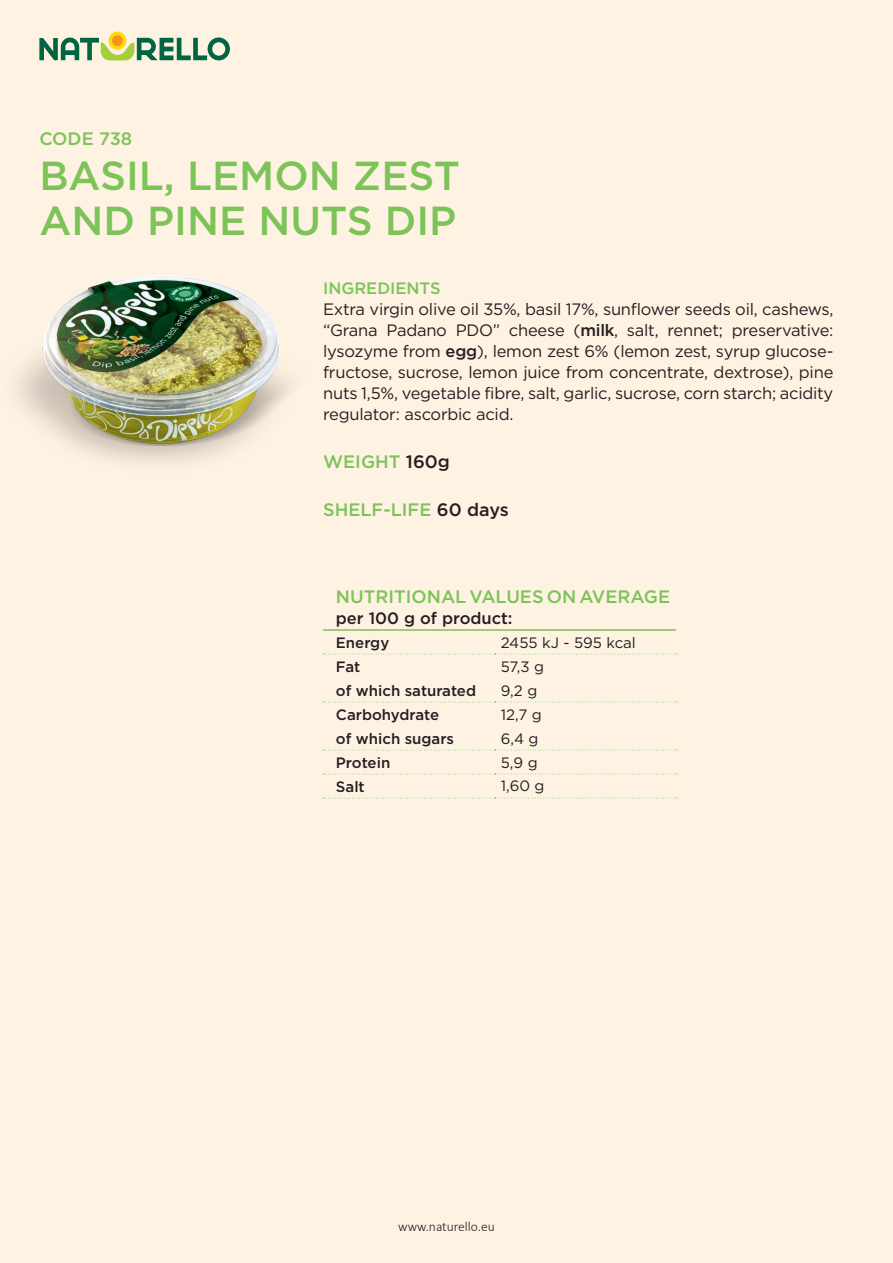
<style>
.page{position:relative;width:893px;height:1263px;background:#fef2e3}
.page>*{position:absolute;margin:0;border:0;box-sizing:border-box;transform-origin:0 0}
.t1{font:500 40.5px/45px "Gotham";color:#7cc358}
.t2{font:500 18px "Gotham";color:#7cc358}
.t3{font:16.5px/21px "Gotham";letter-spacing:-.015em;color:#231f20;text-align:justify}
.t4{font:500 16.5px "Gotham";color:#231f20}
.t5{font:500 16.5px "Gotham";color:#7cc358}
.t6{font:500 15px "Gotham";color:#231f20}
.t7{font:15px "Gotham";color:#231f20}
.t8{font:300 13.5px "Calibri";color:#231f20}
.s1{font-weight:500}
.s2{color:#231f20}
</style>
<div class="page">
<div style="left:109px;top:32px;width:17px;height:18px;background:#ffdc01;border-radius:50%"></div>
<svg style="left:112px;top:35px;width:11px;height:11px"></svg>
<svg style="left:39px;top:37px;width:191px;height:23px"></svg>
<img style="left:18px;top:275px;width:272px;height:188px">
<svg style="left:324px;top:654px;width:353px;height:1px"></svg>
<svg style="left:324px;top:702px;width:353px;height:1px"></svg>
<svg style="left:324px;top:750px;width:353px;height:1px"></svg>
<svg style="left:324px;top:774px;width:353px;height:1px"></svg>
<svg style="left:324px;top:798px;width:353px;height:1px"></svg>
<hr style="left:323px;top:629px;width:172px;height:2px;background:#7cc358">
<hr style="left:495px;top:629px;width:181px;height:2px;background:#7cc358">
<p class="t2" style="left:39px;top:127px;width:94px">CODE 738</p>
<h1 class="t1" style="left:39px;top:152px;width:422px">BASIL, LEMON ZEST<br>AND PINE NUTS DIP</h1>
<p class="t5" style="left:323px;top:277px;width:119px">INGREDIENTS</p>
<p class="t3" style="left:323px;top:298px;width:512px">Extra virgin olive oil 35%, basil 17%, sunflower seeds oil, cashews, “Grana Padano PDO” cheese (<span class="s1">milk</span>, salt, rennet; preservative: lysozyme from <span class="s1">egg</span>), lemon zest 6% (lemon zest, syrup glucose&shy;fructose, sucrose, lemon juice from concentrate, dextrose), pine nuts 1,5%, vegetable fibre, salt, garlic, sucrose, corn starch; acidity regulator: ascorbic acid.</p>
<p class="t2" style="left:323px;top:450px;width:128px">WEIGHT <span class="s2">160g</span></p>
<p class="t2" style="left:323px;top:498px;width:187px">SHELF-LIFE <span class="s2">60 days</span></p>
<p class="t2" style="left:336px;top:585px;width:336px">NUTRITIONAL VALUES ON AVERAGE</p>
<p class="t4" style="left:336px;top:607px;width:178px">per 100 g of product:</p>
<p class="t6" style="left:336px;top:633px;width:55px">Energy</p>
<p class="t7" style="left:501px;top:634px;width:137px">2455 kJ - 595 kcal</p>
<p class="t6" style="left:336px;top:657px;width:26px">Fat</p>
<p class="t7" style="left:501px;top:658px;width:45px">57,3 g</p>
<p class="t6" style="left:336px;top:681px;width:142px">of which saturated</p>
<p class="t7" style="left:501px;top:682px;width:38px">9,2 g</p>
<p class="t6" style="left:336px;top:705px;width:105px">Carbohydrate</p>
<p class="t7" style="left:501px;top:706px;width:43px">12,7 g</p>
<p class="t6" style="left:336px;top:729px;width:120px">of which sugars</p>
<p class="t7" style="left:501px;top:730px;width:39px">6,4 g</p>
<p class="t6" style="left:336px;top:753px;width:56px">Protein</p>
<p class="t7" style="left:501px;top:754px;width:39px">5,9 g</p>
<p class="t6" style="left:336px;top:777px;width:30px">Salt</p>
<p class="t7" style="left:501px;top:778px;width:45px">1,60 g</p>
<p class="t8" style="left:398px;top:1220px;width:98px">www.naturello.eu</p>
</div>
